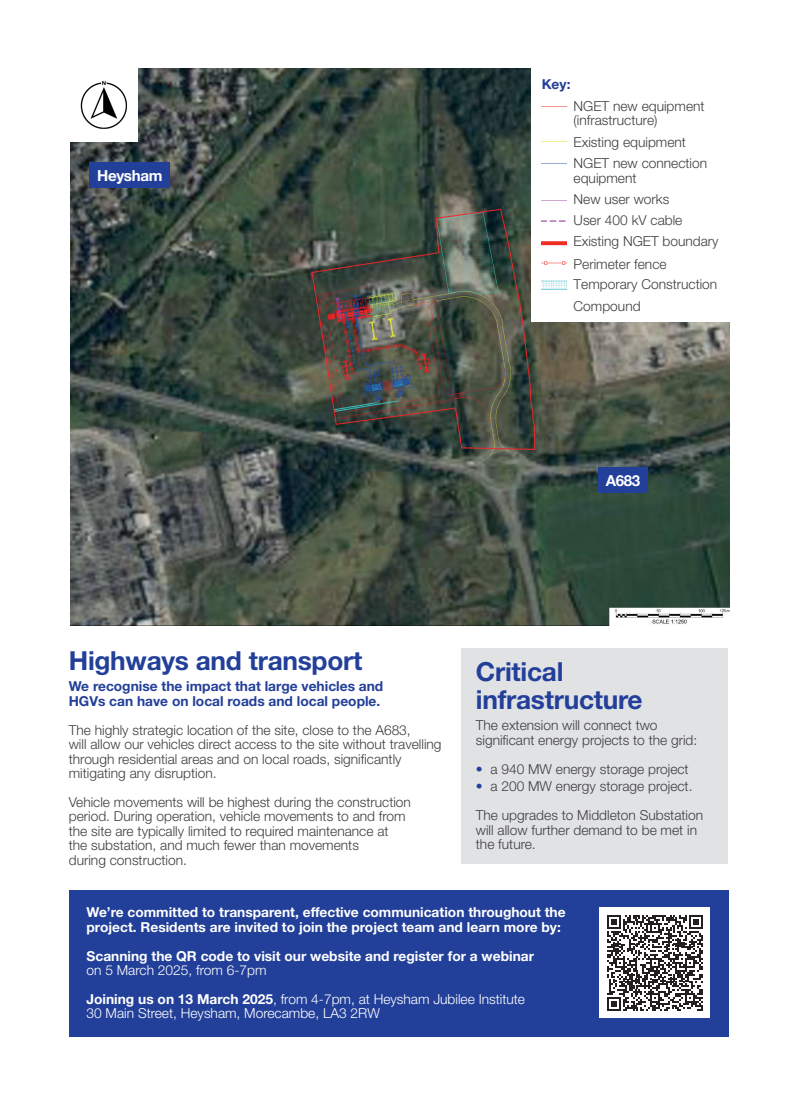
<style>
.page{position:relative;width:797px;height:1105px;background:#fff}
.page>*{position:absolute;margin:0;border:0;box-sizing:border-box;transform-origin:0 0}
.t1{font:700 26.25px/27.5px "Helvetica Neue LT Std";letter-spacing:-.01em;color:#223f99}
.t2{font:700 15.12px "Helvetica Neue";letter-spacing:-.02em;color:#fff}
.t3{font:300 13.75px/21.5px "Helvetica Neue LT Std";color:#3e3e3f}
.t4{font:700 13.75px/14.5px "Helvetica Neue LT Std";color:#fff}
.t5{font:300 13.75px/28.9px "Helvetica Neue LT Std";color:#fff}
.t6{font:700 13.75px/14.4px "Helvetica Neue LT Std";color:#223f99}
.s1{color:#223f99}
.s2{font-weight:700}
</style>
<div class="page">
<div style="left:461px;top:648px;width:267px;height:215px;background:#e1e2e4"></div>
<img style="left:70px;top:69px;width:660px;height:556px">
<div style="left:90px;top:163px;width:80px;height:25px;background:#223f99"></div>
<div style="left:598px;top:467px;width:49px;height:26px;background:#223f99"></div>
<img style="left:70px;top:69px;width:68px;height:72px">
<div style="left:531px;top:69px;width:199px;height:253px;background:#fff"></div>
<img style="left:541px;top:220px;width:25px;height:2px">
<img style="left:541px;top:241px;width:26px;height:5px">
<img style="left:541px;top:261px;width:26px;height:4px">
<img style="left:541px;top:280px;width:26px;height:10px">
<div style="left:69px;top:890px;width:659px;height:146px;background:#223f99"></div>
<div style="left:599px;top:907px;width:111px;height:111px;background:#fff"></div>
<svg style="left:607px;top:915px;width:95px;height:96px"></svg>
<p class="t2" style="left:97px;top:164px;width:67px">Heysham</p>
<p class="t6" style="left:541px;top:77px;width:30px">Key:</p>
<p class="t3" style="left:573px;top:98px;width:132px;line-height:14.4px">NGET new equipment (infrastructure)</p>
<p class="t3" style="left:573px;top:131px;width:135px">Existing equipment<br>NGET new connection</p>
<p class="t3" style="left:573px;top:167px;width:146px">equipment<br>New user works<br>User 400 kV cable<br>Existing NGET boundary<br>Perimeter fence</p>
<p class="t3" style="left:573px;top:273px;width:145px">Temporary Construction<br>Compound</p>
<p class="t2" style="left:605px;top:468px;width:36px">A683</p>
<h1 class="t1" style="left:69px;top:646px;width:295px">Highways and transport</h1>
<p class="t6" style="left:69px;top:679px;width:316px">We recognise the impact that large vehicles and<br>HGVs can have on local roads and local people.</p>
<p class="t3" style="left:69px;top:722px;width:374px;line-height:14.4px">The highly strategic location of the site, close to the A683,<br>will allow our vehicles direct access to the site without travelling through residential areas and on local roads, significantly mitigating any disruption.</p>
<p class="t3" style="left:69px;top:794px;width:344px;line-height:14.5px">Vehicle movements will be highest during the construction period. During operation, vehicle movements to and from the site are typically limited to required maintenance at<br>the substation, and much fewer than movements<br>during construction.</p>
<h1 class="t1" style="left:476px;top:657px;width:168px">Critical infrastructure</h1>
<p class="t3" style="left:476px;top:718px;width:223px;line-height:14.4px">The extension will connect two significant energy projects to the grid:</p>
<p class="t3" style="left:476px;top:757px;width:214px"><span class="s1">•</span> a 940 MW energy storage project</p>
<p class="t3" style="left:476px;top:772px;width:229px;line-height:28.9px"><span class="s1">•</span> a 200 MW energy storage project.<br>The upgrades to Middleton Substation</p>
<p class="t3" style="left:476px;top:822px;width:223px;line-height:14.5px">will allow further demand to be met in the future.</p>
<p class="t4" style="left:86px;top:905px;width:480px">We’re committed to transparent, effective communication throughout the project. Residents are invited to join the project team and learn more by:</p>
<p class="t4" style="left:86px;top:948px;width:449px">Scanning the QR code to visit our website and register for a webinar</p>
<p class="t5" style="left:86px;top:955px;width:440px">on 5 March 2025, from 6-7pm<br><span class="s2">Joining us on 13 March 2025</span>, from 4-7pm, at Heysham Jubilee Institute</p>
<p class="t5" style="left:86px;top:999px;width:295px">30 Main Street, Heysham, Morecambe, LA3 2RW</p>
</div>
